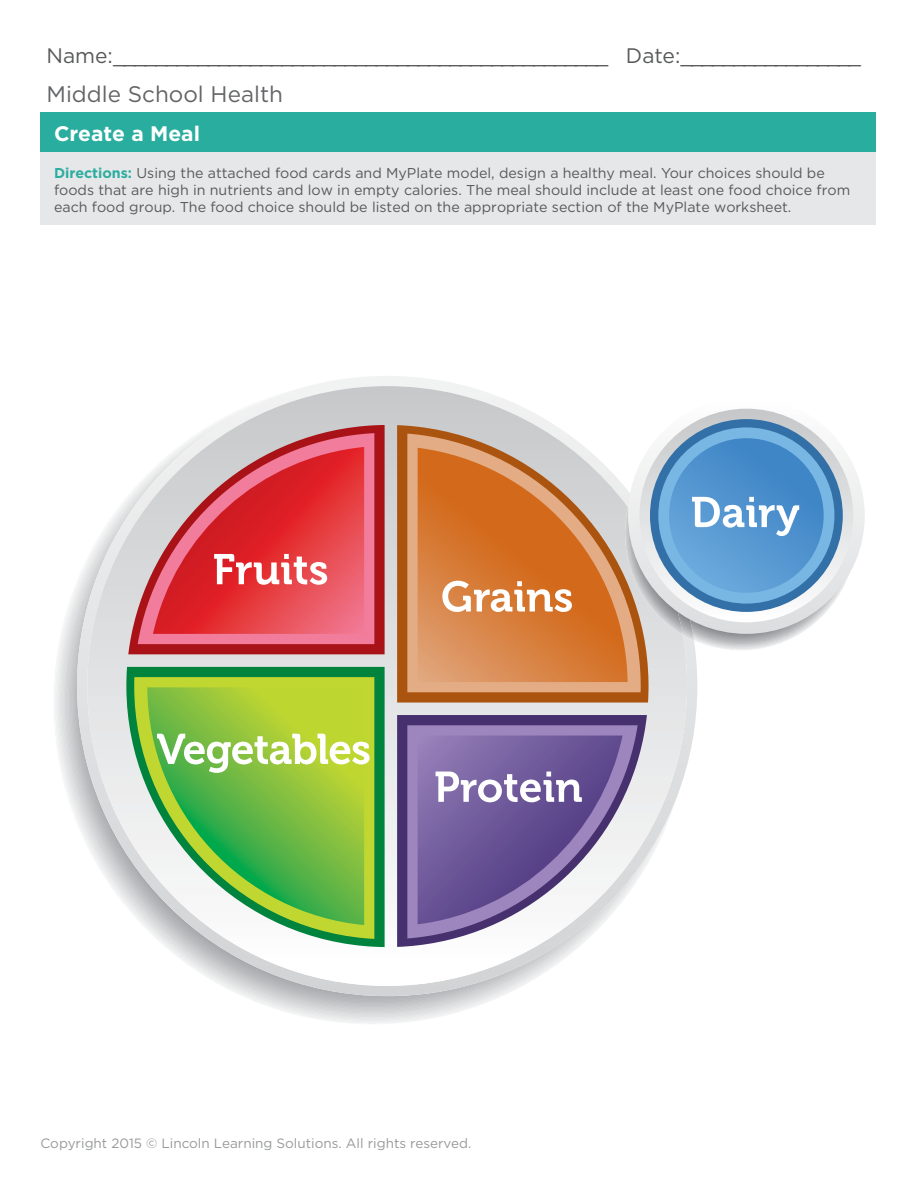
<style>
.page{position:relative;width:918px;height:1188px;background:#fff}
.page>*{position:absolute;margin:0;border:0;box-sizing:border-box;transform-origin:0 0}
.t1{font:22.5px "Gotham";color:#636466}
.t2{font:21px "Gotham";color:#58595b}
.t3{font:700 21px "Gotham";color:#fff}
.t4{font:14.25px/17px "Gotham";color:#58595b}
.t5{font:13.5px "Gotham";color:#97999c}
.s1{font-weight:700;color:#2bad9f}
</style>
<div class="page">
<div style="left:40px;top:112px;width:836px;height:41px;background:#29ad9f"></div>
<div style="left:40px;top:153px;width:836px;height:72px;background:#e6e7e8"></div>
<svg style="left:55px;top:587px;width:445px;height:437px"></svg>
<svg style="left:77px;top:376px;width:620px;height:620px"></svg>
<svg style="left:87px;top:386px;width:600px;height:600px"></svg>
<svg style="left:632px;top:417px;width:215px;height:233px"></svg>
<img style="left:649px;top:616px;width:45px;height:25px">
<img style="left:649px;top:584px;width:34px;height:51px">
<svg style="left:628px;top:397px;width:237px;height:237px"></svg>
<svg style="left:640px;top:409px;width:213px;height:213px"></svg>
<div style="left:650px;top:419px;width:193px;height:193px;background:#3370a7;border-radius:50%"></div>
<div style="left:658px;top:427px;width:176px;height:177px;background:#78b7e4;border-radius:50%"></div>
<svg style="left:669px;top:438px;width:155px;height:155px;background:#5194cf"></svg>
<svg style="left:126px;top:667px;width:259px;height:280px;fill:#00843d"></svg>
<svg style="left:128px;top:425px;width:257px;height:229px;fill:#a91317"></svg>
<svg style="left:397px;top:715px;width:250px;height:232px;fill:#46306e"></svg>
<svg style="left:397px;top:425px;width:252px;height:278px;background:#c08c63"></svg>
<svg style="left:134px;top:677px;width:240px;height:262px;fill:#bfd731"></svg>
<svg style="left:138px;top:433px;width:236px;height:211px;background:#e59fb0"></svg>
<svg style="left:407px;top:725px;width:231px;height:213px;fill:#9d85be"></svg>
<svg style="left:407px;top:434px;width:234px;height:258px;background:#deb89d"></svg>
<svg style="left:147px;top:687px;width:217px;height:238px;background:#8ac559"></svg>
<svg style="left:418px;top:448px;width:210px;height:234px;background:#d58950"></svg>
<svg style="left:442px;top:581px;width:130px;height:31px"></svg>
<svg style="left:692px;top:497px;width:107px;height:39px;background:#8ab6de"></svg>
<svg style="left:153px;top:447px;width:211px;height:187px;background:#df5961"></svg>
<svg style="left:157px;top:734px;width:213px;height:39px"></svg>
<svg style="left:418px;top:736px;width:205px;height:188px"></svg>
<h2 class="t2" style="left:46px;top:42px;width:816px">Name:_______________________________________________ Date:_________________</h2>
<h1 class="t1" style="left:46px;top:80px;width:238px">Middle School Health</h1>
<h2 class="t3" style="left:54px;top:120px;width:148px">Create a Meal</h2>
<p class="t4" style="left:54px;top:164px;width:798px"><span class="s1">Directions:</span> Using the attached food cards and MyPlate model, design a healthy meal. Your choices should be foods that are high in nutrients and low in empty calories. The meal should include at least one food choice from each food group. The food choice should be listed on the appropriate section of the MyPlate worksheet.</p>
<p class="t5" style="left:40px;top:1135px;width:432px">Copyright 2015 © Lincoln Learning Solutions. All rights reserved.</p>
</div>
